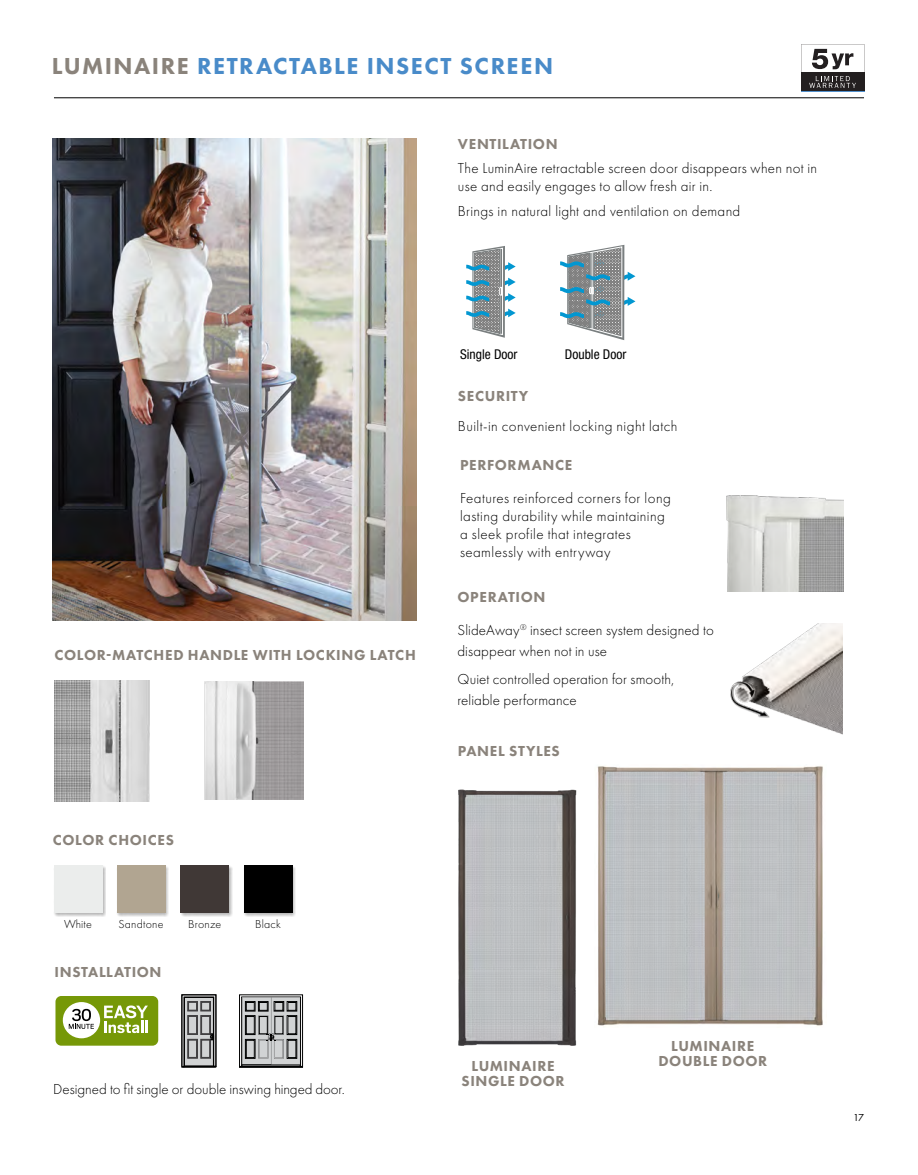
<style>
.page{position:relative;width:918px;height:1175px;background:#fff}
.page>*{position:absolute;margin:0;border:0;box-sizing:border-box;transform-origin:0 0}
.t1{font:800 24px "Futura PT";letter-spacing:.06em;color:#498bc9}
.Bullet_Copy{font:300 15px/18px "Futura PT";letter-spacing:.02em;color:#000}
.t2{font:800 15px "Futura PT";letter-spacing:.04em;color:#8a837b}
.Bullet_Copy-2{font:300 15px "Futura PT";letter-spacing:-.005em;color:#000}
.t3{font:condensed 13.5px "Helvetica Neue LT Std";color:#000}
.t4{font:300 12px "Futura PT";letter-spacing:.02em;color:#000}
.t5{font:10.5px "Futura PT";color:#000}
.s1{color:#8a837b}
</style>
<div class="page">
<img style="left:597px;top:766px;width:226px;height:260px">
<hr style="left:54px;top:97px;width:810px;height:1px;background:#000">
<img style="left:52px;top:139px;width:364px;height:481px">
<svg style="left:801px;top:44px;width:63px;height:47px"></svg>
<svg style="left:560px;top:245px;width:75px;height:95px"></svg>
<svg style="left:466px;top:246px;width:50px;height:92px"></svg>
<img style="left:55px;top:680px;width:95px;height:121px">
<img style="left:204px;top:681px;width:99px;height:118px">
<img style="left:730px;top:623px;width:112px;height:112px">
<img style="left:726px;top:495px;width:118px;height:97px">
<div style="left:54px;top:865px;width:52px;height:52px;background:#000;opacity:.3"></div>
<div style="left:54px;top:866px;width:48px;height:47px;background:#ebedec"></div>
<div style="left:116px;top:865px;width:53px;height:52px;background:#000;opacity:.3"></div>
<div style="left:117px;top:866px;width:48px;height:47px;background:#b1a591"></div>
<div style="left:180px;top:865px;width:53px;height:52px;background:#000;opacity:.3"></div>
<div style="left:181px;top:866px;width:48px;height:47px;background:#403836"></div>
<div style="left:243px;top:865px;width:53px;height:52px;background:#000;opacity:.3"></div>
<div style="left:244px;top:866px;width:48px;height:47px;background:#000"></div>
<img style="left:458px;top:789px;width:119px;height:257px">
<svg style="left:182px;top:994px;width:34px;height:73px;background:#8d8e8f"></svg>
<div style="left:55px;top:996px;width:103px;height:49px;background:#769807;border-radius:6px"></div>
<div style="left:63px;top:1002px;width:37px;height:36px;background:#fff;border-radius:50%"></div>
<svg style="left:104px;top:1005px;width:44px;height:28px"></svg>
<svg style="left:69px;top:1008px;width:25px;height:20px"></svg>
<div style="left:239px;top:994px;width:64px;height:73px;border:1px solid #000101"></div>
<svg style="left:242px;top:997px;width:59px;height:67px;background:#a0a1a2"></svg>
<div style="left:242px;top:1064px;width:59px;height:2px;border:1px solid #000101"></div>
<div style="left:239px;top:1066px;width:64px;height:1px;border:1px solid #000101"></div>
<p class="t1" style="left:52px;top:51px;width:503px"><span class="s1">LUMINAIRE</span> RETRACTABLE INSECT SCREEN</p>
<p class="t2" style="left:458px;top:134px;width:101px">VENTILATION</p>
<p class="Bullet_Copy" style="left:458px;top:159px;width:361px">The LuminAire retractable screen door disappears when not in use and easily engages to allow fresh air in.</p>
<p class="Bullet_Copy" style="left:458px;top:202px;width:284px">Brings in natural light and ventilation on demand</p>
<p class="t2" style="left:55px;top:646px;width:363px">COLOR-MATCHED HANDLE WITH LOCKING LATCH</p>
<p class="t2" style="left:53px;top:830px;width:123px">COLOR CHOICES</p>
<p class="t4" style="left:64px;top:916px;width:29px">White</p>
<p class="t4" style="left:118px;top:916px;width:47px">Sandtone</p>
<p class="t4" style="left:188px;top:916px;width:35px">Bronze</p>
<p class="t4" style="left:255px;top:916px;width:27px">Black</p>
<p class="t2" style="left:55px;top:963px;width:108px">INSTALLATION</p>
<p class="Bullet_Copy-2" style="left:53px;top:1080px;width:293px">Designed to fit single or double inswing hinged door.</p>
<p class="t3" style="left:460px;top:346px;width:59px">Single Door</p>
<p class="t3" style="left:565px;top:346px;width:63px">Double Door</p>
<p class="t2" style="left:458px;top:386px;width:72px">SECURITY</p>
<p class="Bullet_Copy" style="left:458px;top:417px;width:221px">Built-in convenient locking night latch</p>
<p class="t2" style="left:460px;top:456px;width:114px">PERFORMANCE</p>
<p class="Bullet_Copy" style="left:460px;top:489px;width:212px">Features reinforced corners for long lasting durability while maintaining a sleek profile that integrates seamlessly with entryway</p>
<p class="t2" style="left:458px;top:587px;width:89px">OPERATION</p>
<p class="Bullet_Copy" style="left:457px;top:619px;width:258px;line-height:21px">SlideAway<sup>®</sup> insect screen system designed to disappear when not in use</p>
<p class="Bullet_Copy" style="left:457px;top:668px;width:218px;line-height:21px">Quiet controlled operation for smooth, reliable performance</p>
<p class="t2" style="left:458px;top:741px;width:103px">PANEL STYLES</p>
<p class="t2" style="left:472px;top:1057px;width:85px">LUMINAIRE</p>
<p class="t2" style="left:461px;top:1072px;width:105px">SINGLE DOOR</p>
<p class="t2" style="left:671px;top:1036px;width:85px">LUMINAIRE</p>
<p class="t2" style="left:658px;top:1051px;width:110px">DOUBLE DOOR</p>
<p class="t5" style="left:853px;top:1111px;width:12px">17</p>
</div>
